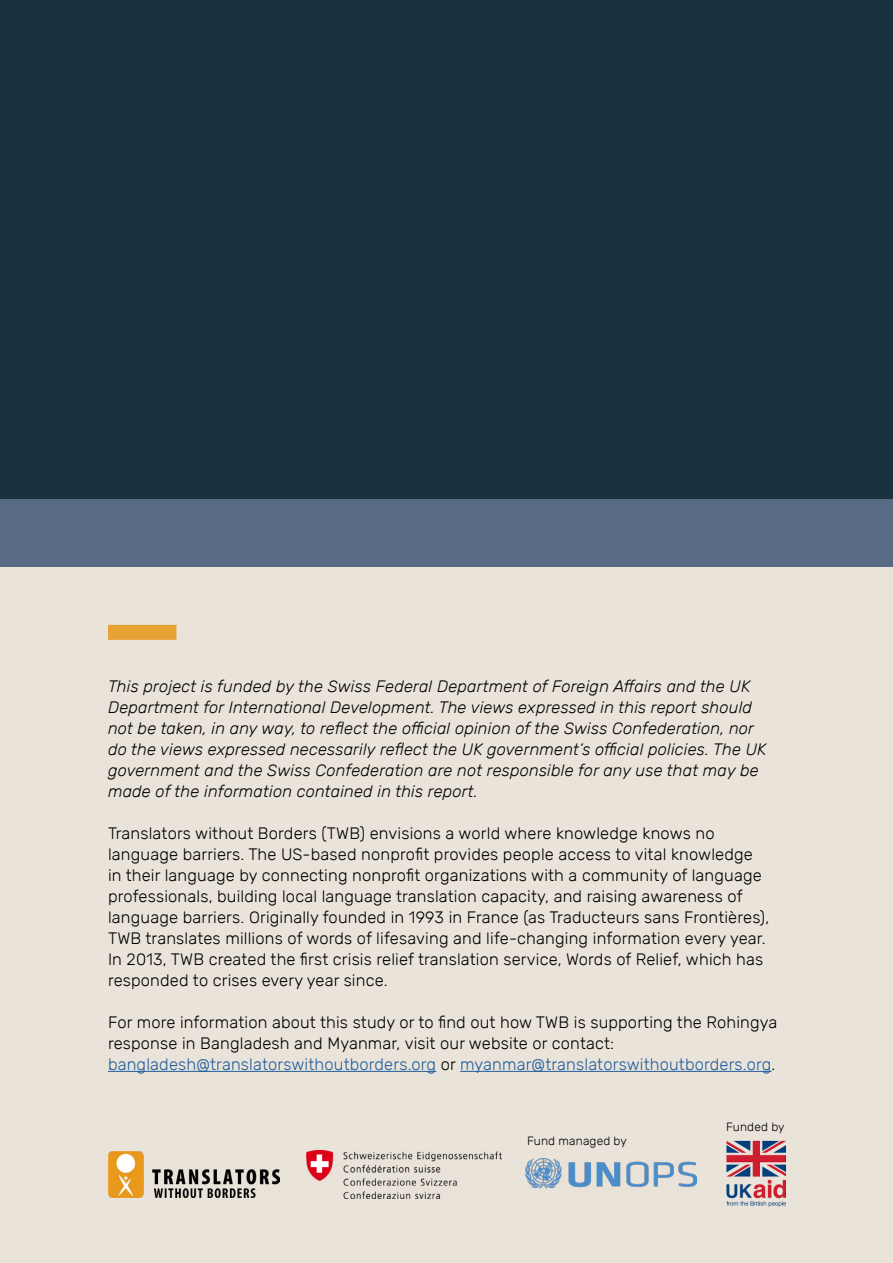
<style>
.page{position:relative;width:893px;height:1263px;background:#fff}
.page>*{position:absolute;margin:0;border:0;box-sizing:border-box;transform-origin:0 0}
.t1{font:300 16.5px/21px "Rubik";letter-spacing:.01em;color:#000}
.t2{font:italic 300 16.5px/21px "Rubik";letter-spacing:.01em;color:#000}
.t3{font:300 12px "Rubik";letter-spacing:.01em;color:#000}
.s1{color:#215e9e}
</style>
<div class="page">
<div style="left:0;top:0;width:893px;height:502px;background:#183242"></div>
<div style="left:0;top:541px;width:893px;height:722px;background:#e9e3da"></div>
<hr style="left:108px;top:1071px;width:328px;height:1px;background:#215e9e">
<hr style="left:460px;top:1071px;width:312px;height:1px;background:#215e9e">
<div style="left:108px;top:625px;width:68px;height:15px;background:#e6a334"></div>
<div style="left:0;top:499px;width:893px;height:67px;background:#576b84"></div>
<img style="left:108px;top:1151px;width:172px;height:46px">
<img style="left:726px;top:1140px;width:60px;height:67px">
<img style="left:525px;top:1158px;width:172px;height:31px">
<img style="left:306px;top:1151px;width:195px;height:47px">
<p class="t2" style="left:108px;top:676px;width:660px">This project is funded by the Swiss Federal Department of Foreign Affairs and the UK Department for International Development. The views expressed in this report should not be taken, in any way, to reflect the official opinion of the Swiss Confederation, nor do the views expressed necessarily reflect the UK government’s official policies. The UK government and the Swiss Confederation are not responsible for any use that may be made of the information contained in this report.</p>
<p class="t1" style="left:108px;top:823px;width:663px">Translators without Borders (TWB) envisions a world where knowledge knows no language barriers. The US-based nonprofit provides people access to vital knowledge in their language by connecting nonprofit organizations with a community of language professionals, building local language translation capacity, and raising awareness of language barriers. Originally founded in 1993 in France (as Traducteurs sans Frontières), TWB translates millions of words of lifesaving and life-changing information every year.<br>In 2013, TWB created the first crisis relief translation service, Words of Relief, which has responded to crises every year since.</p>
<p class="t1" style="left:108px;top:1012px;width:671px">For more information about this study or to find out how TWB is supporting the Rohingya response in Bangladesh and Myanmar, visit our website or contact: <span class="s1">bangladesh@translatorswithoutborders.org</span> or <span class="s1">myanmar@translatorswithoutborders.org</span>.</p>
<p class="t3" style="left:527px;top:1134px;width:101px">Fund managed by</p>
<p class="t3" style="left:726px;top:1120px;width:60px">Funded by</p>
</div>
